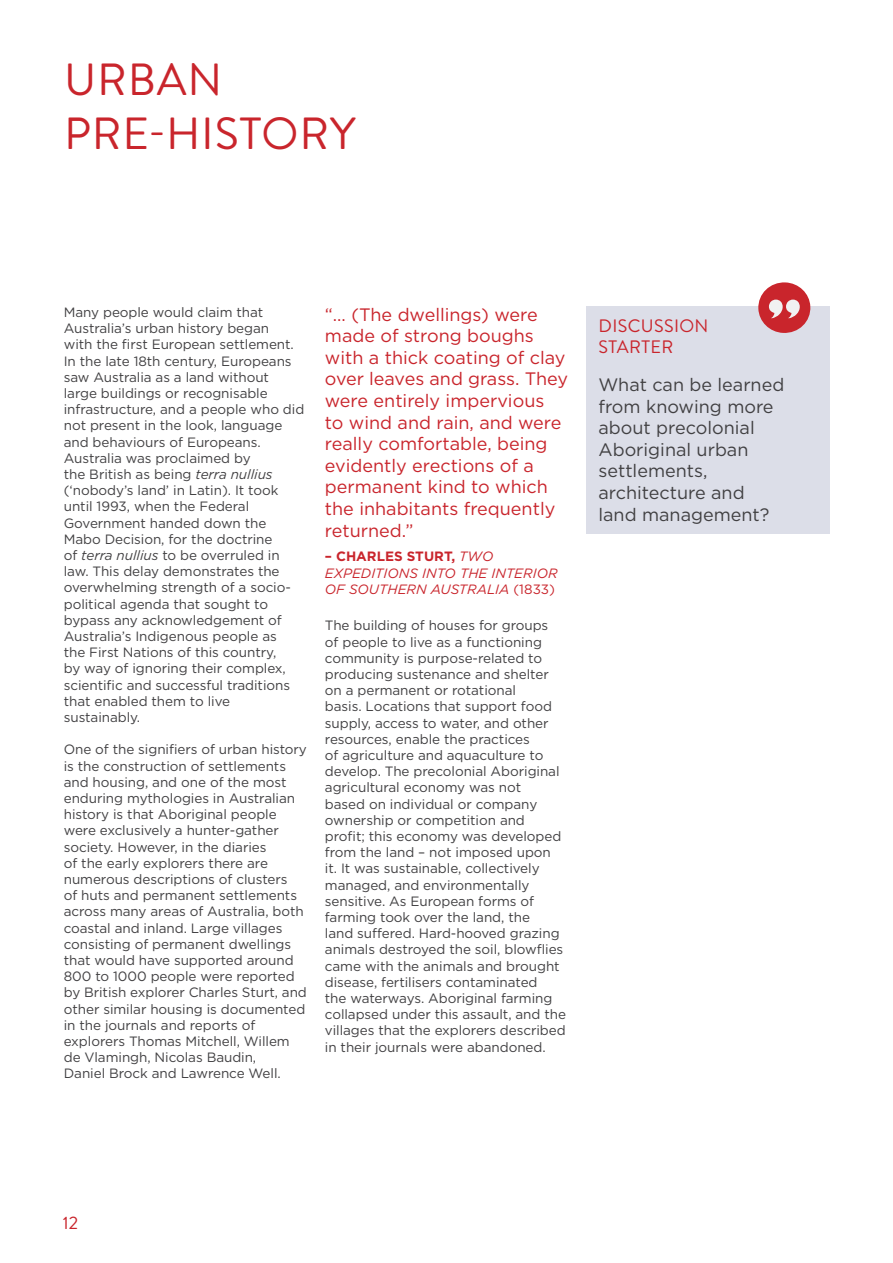
<style>
.page{position:relative;width:893px;height:1263px;background:#fff}
.page>*{position:absolute;margin:0;border:0;box-sizing:border-box;transform-origin:0 0}
.t1{font:45px/54px "Brandon Grotesque";letter-spacing:.02em;color:#c9252c}
.t2{font:18px/21.6px "Gotham";color:#c9252c}
.t3{font:18px/21.6px "Gotham";color:#414042}
.t4{font:18px/21.6px "Brandon Grotesque";letter-spacing:.02em;color:#c9252c}
.t5{font:13.5px/16.2px "Gotham";letter-spacing:-.005em;color:#414042}
.t6{font:italic 13.5px/16.2px "Gotham";color:#c9252c}
.s1{font-style:italic}
.s2{font-weight:700;font-style:normal}
.s3{font-style:normal}
</style>
<div class="page">
<div style="left:586px;top:306px;width:243px;height:227px;background:#dcdee8"></div>
<svg style="left:758px;top:282px;width:53px;height:51px"></svg>
<h1 class="t1" style="left:64px;top:53px;width:293px">URBAN<br>PRE-HISTORY</h1>
<p class="t5" style="left:64px;top:304px;width:242px">Many people would claim that<br>Australia’s urban history began<br>with the first European settlement.<br>In the late 18th century, Europeans saw Australia as a land without large buildings or recognisable infrastructure, and a people who did not present in the look, language and behaviours of Europeans.<br>Australia was proclaimed by<br>the British as being <span class="s1">terra nullius </span>(‘nobody’s land’ in Latin). It took until 1993, when the Federal<br>Government handed down the<br>Mabo Decision, for the doctrine<br>of <span class="s1">terra nullius</span> to be overruled in law. This delay demonstrates the overwhelming strength of a socio&shy;political agenda that sought to bypass any acknowledgement of<br>Australia’s Indigenous people as<br>the First Nations of this country,<br>by way of ignoring their complex, scientific and successful traditions that enabled them to live sustainably.</p>
<p class="t5" style="left:64px;top:741px;width:245px">One of the signifiers of urban history is the construction of settlements and housing, and one of the most enduring mythologies in Australian history is that Aboriginal people were exclusively a hunter-gather society. However, in the diaries<br>of the early explorers there are numerous descriptions of clusters<br>of huts and permanent settlements across many areas of Australia, both coastal and inland. Large villages consisting of permanent dwellings that would have supported around 800 to 1000 people were reported by British explorer Charles Sturt, and other similar housing is documented in the journals and reports of explorers Thomas Mitchell, Willem de Vlamingh, Nicolas Baudin,<br>Daniel Brock and Lawrence Well.</p>
<p class="t2" style="left:325px;top:303px;width:245px">“… (The dwellings) were made of strong boughs with a thick coating of clay over leaves and grass. They were entirely impervious<br>to wind and rain, and were really comfortable, being evidently erections of a permanent kind to which the inhabitants frequently returned.”</p>
<p class="t6" style="left:325px;top:548px;width:234px"><span class="s2">– CHARLES STURT,</span> TWO<br>EXPEDITIONS INTO THE INTERIOR<br>OF SOUTHERN AUSTRALIA <span class="s3">(1833)</span></p>
<p class="t5" style="left:325px;top:617px;width:243px">The building of houses for groups<br>of people to live as a functioning community is purpose-related to producing sustenance and shelter on a permanent or rotational<br>basis. Locations that support food supply, access to water, and other resources, enable the practices<br>of agriculture and aquaculture to develop. The precolonial Aboriginal agricultural economy was not<br>based on individual or company ownership or competition and profit; this economy was developed from the land – not imposed upon it. It was sustainable, collectively managed, and environmentally sensitive. As European forms of farming took over the land, the<br>land suffered. Hard-hooved grazing animals destroyed the soil, blowflies came with the animals and brought disease, fertilisers contaminated<br>the waterways. Aboriginal farming collapsed under this assault, and the villages that the explorers described in their journals were abandoned.</p>
<h2 class="t4" style="left:599px;top:315px;width:111px">DISCUSSION<br>STARTER</h2>
<h2 class="t3" style="left:598px;top:373px;width:187px">What can be learned from knowing more about precolonial<br>Aboriginal urban settlements, architecture and land management?</h2>
<h2 class="t4" style="left:63px;top:1212px;width:17px">12</h2>
</div>
